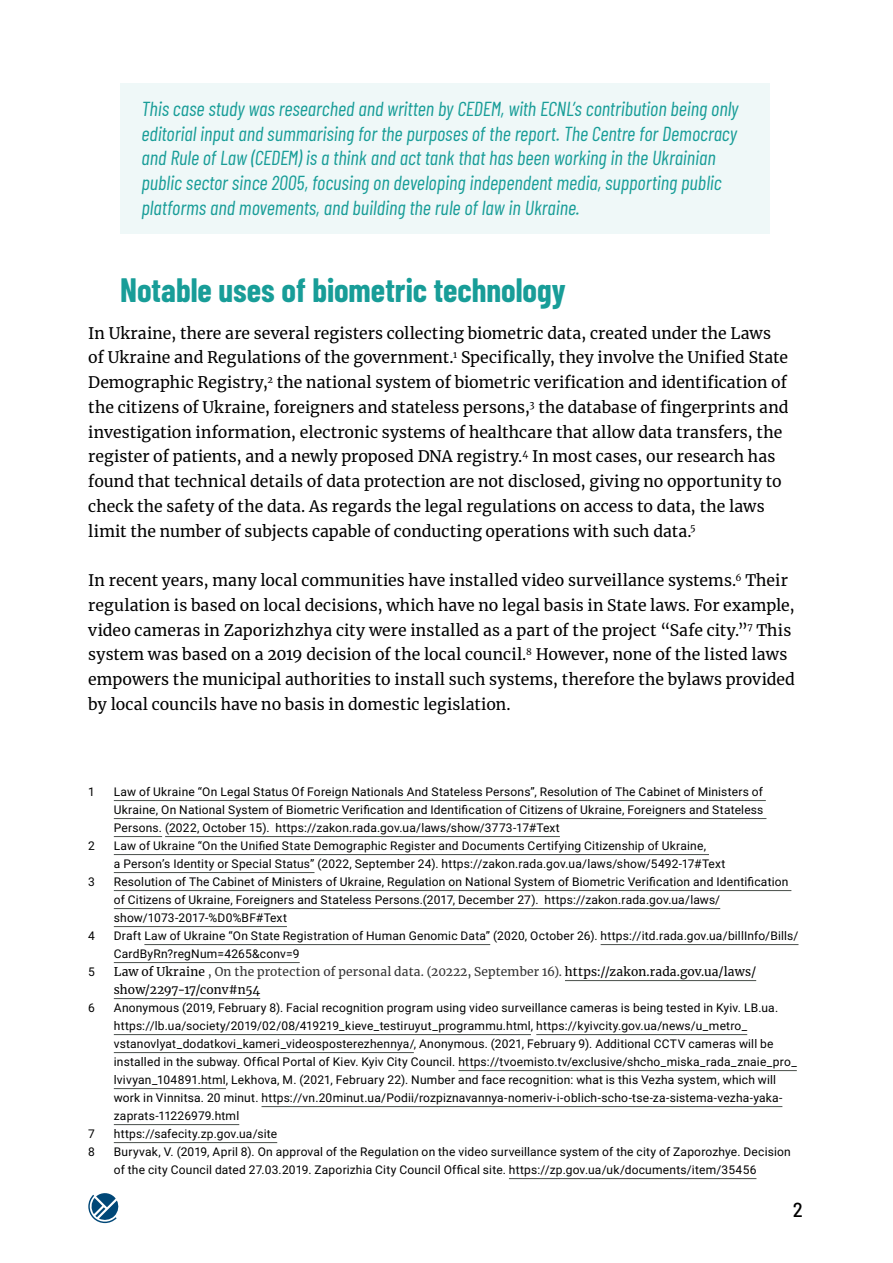
<style>
.page{position:relative;width:893px;height:1263px;background:#fff}
.page>*{position:absolute;margin:0;border:0;box-sizing:border-box;transform-origin:0 0}
.t1{font:700 33px "Barlow Condensed";color:#189d98}
.t2{font:italic 20.25px/24.8px "Barlow Condensed";color:#189d98}
.t3{font:500 semi-condensed 20.25px "Barlow";color:#000}
.t4{font:15.75px/24.8px "Merriweather";letter-spacing:.005em;color:#000}
.t5{font:12px/18px "Roboto";letter-spacing:.015em;color:#000}
.t6{font:12px/18px "Merriweather";letter-spacing:.015em;color:#000}
.s1{color:#333}
</style>
<div class="page">
<svg style="left:88px;top:1193px;width:31px;height:30px"></svg>
<div style="left:120px;top:83px;width:649px;height:151px;background:#eff8f8"></div>
<hr style="left:114px;top:800px;width:652px;height:1px;background:#494f4b">
<hr style="left:114px;top:818px;width:652px;height:1px;background:#494f4b">
<hr style="left:114px;top:836px;width:48px;height:1px;background:#494f4b">
<hr style="left:165px;top:836px;width:395px;height:1px;background:#494f4b">
<hr style="left:114px;top:854px;width:595px;height:1px;background:#494f4b">
<hr style="left:114px;top:872px;width:200px;height:1px;background:#494f4b">
<hr style="left:114px;top:890px;width:677px;height:1px;background:#494f4b">
<hr style="left:114px;top:908px;width:606px;height:1px;background:#494f4b">
<hr style="left:114px;top:926px;width:173px;height:1px;background:#494f4b">
<hr style="left:144px;top:944px;width:346px;height:1px;background:#494f4b">
<hr style="left:601px;top:944px;width:197px;height:1px;background:#494f4b">
<hr style="left:114px;top:962px;width:186px;height:1px;background:#494f4b">
<hr style="left:565px;top:980px;width:191px;height:1px;background:#494f4b">
<hr style="left:114px;top:998px;width:146px;height:1px;background:#494f4b">
<hr style="left:114px;top:1034px;width:417px;height:1px;background:#494f4b">
<hr style="left:536px;top:1034px;width:211px;height:1px;background:#494f4b">
<hr style="left:114px;top:1052px;width:300px;height:1px;background:#494f4b">
<hr style="left:458px;top:1070px;width:339px;height:1px;background:#494f4b">
<hr style="left:114px;top:1088px;width:112px;height:1px;background:#494f4b">
<hr style="left:261px;top:1106px;width:521px;height:1px;background:#494f4b">
<hr style="left:114px;top:1124px;width:125px;height:1px;background:#494f4b">
<hr style="left:114px;top:1142px;width:163px;height:1px;background:#494f4b">
<hr style="left:509px;top:1178px;width:247px;height:1px;background:#494f4b">
<p class="t2" style="left:141px;top:95px;width:599px">This case study was researched and written by CEDEM, with ECNL’s contribution being only editorial input and summarising for the purposes of the report. The Centre for Democracy and Rule of Law (CEDEM) is a think and act tank that has been working in the Ukrainian public sector since 2005, focusing on developing independent media, supporting public platforms and movements, and building the rule of law in Ukraine.</p>
<h1 class="t1" style="left:120px;top:266px;width:447px">Notable uses of biometric technology</h1>
<p class="t4" style="left:88px;top:320px;width:702px">In Ukraine, there are several registers collecting biometric data, created under the Laws of Ukraine and Regulations of the government.<sup>1</sup> Specifically, they involve the Unified State Demographic Registry,<sup>2</sup> the national system of biometric verification and identification of the citizens of Ukraine, foreigners and stateless persons,<sup>3</sup> the database of fingerprints and investigation information, electronic systems of healthcare that allow data transfers, the register of patients, and a newly proposed DNA registry.<sup>4</sup> In most cases, our research has found that technical details of data protection are not disclosed, giving no opportunity to check the safety of the data. As regards the legal regulations on access to data, the laws limit the number of subjects capable of conducting operations with such data.<sup>5</sup></p>
<p class="t4" style="left:88px;top:568px;width:708px">In recent years, many local communities have installed video surveillance systems.<sup>6</sup> Their regulation is based on local decisions, which have no legal basis in State laws. For example, video cameras in Zaporizhzhya city were installed as a part of the project “Safe city.”<sup>7</sup> This system was based on a 2019 decision of the local council.<sup>8</sup> However, none of the listed laws empowers the municipal authorities to install such systems, therefore the bylaws provided by local councils have no basis in domestic legislation.</p>
<p class="t5" style="left:88px;top:782px;width:8px">1</p>
<p class="t5" style="left:114px;top:782px;width:651px;text-align:justify">Law of Ukraine “On Legal Status Of Foreign Nationals And Stateless Persons”, Resolution of The Cabinet of Ministers of Ukraine, On National System of Biometric Verification and Identification of Citizens of Ukraine, Foreigners and Stateless Persons. (2022, October 15). https://zakon.rada.gov.ua/laws/show/3773-17#Text</p>
<p class="t5" style="left:88px;top:836px;width:8px">2</p>
<p class="t5" style="left:114px;top:836px;width:613px">Law of Ukraine “On the Unified State Demographic Register and Documents Certifying Citizenship of Ukraine,<br>a Person’s Identity or Special Status” (2022, September 24). https://zakon.rada.gov.ua/laws/show/5492-17#Text</p>
<p class="t5" style="left:88px;top:872px;width:8px">3</p>
<p class="t5" style="left:114px;top:872px;width:676px">Resolution of The Cabinet of Ministers of Ukraine, Regulation on National System of Biometric Verification and Identification of Citizens of Ukraine, Foreigners and Stateless Persons.(2017, December 27). https://zakon.rada.gov.ua/laws/ show/1073-2017-%D0%BF#Text</p>
<p class="t5" style="left:88px;top:926px;width:8px">4</p>
<p class="t5" style="left:114px;top:926px;width:686px">Draft Law of Ukraine “On State Registration of Human Genomic Data” (2020, October 26). https://itd.rada.gov.ua/billInfo/Bills/<br>CardByRn?regNum=4265&amp;conv=9</p>
<p class="t5" style="left:88px;top:962px;width:8px">5</p>
<p class="t6" style="left:114px;top:962px;width:644px">Law of Ukraine <span class="s1">, On the protection of personal data. (20222, September 16).</span> https://zakon.rada.gov.ua/laws/ show/2297-17/conv#n54</p>
<p class="t5" style="left:88px;top:998px;width:8px">6</p>
<p class="t5" style="left:114px;top:998px;width:684px">Anonymous (2019, February 8). Facial recognition program using video surveillance cameras is being tested in Kyiv. LB.ua. https://lb.ua/society/2019/02/08/419219_kieve_testiruyut_programmu.html, https://kyivcity.gov.ua/news/u_metro_ vstanovlyat_dodatkovi_kameri_videosposterezhennya/, Anonymous. (2021, February 9). Additional CCTV cameras will be installed in the subway. Offical Portal of Kiev. Kyiv City Council. https://tvoemisto.tv/exclusive/shcho_miska_rada_znaie_pro_ lvivyan_104891.html, Lekhova, M. (2021, February 22). Number and face recognition: what is this Vezha system, which will work in Vinnitsa. 20 minut. https://vn.20minut.ua/Podii/rozpiznavannya-nomeriv-i-oblich-scho-tse-za-sistema-vezha-yaka&shy;zaprats-11226979.html</p>
<p class="t5" style="left:88px;top:1124px;width:8px">7</p>
<p class="t5" style="left:114px;top:1124px;width:165px">https://safecity.zp.gov.ua/site</p>
<p class="t5" style="left:88px;top:1142px;width:8px">8</p>
<p class="t5" style="left:114px;top:1142px;width:678px">Buryvak, V. (2019, April 8). On approval of the Regulation on the video surveillance system of the city of Zaporozhye. Decision of the city Council dated 27.03.2019. Zaporizhia City Council Offical site. https://zp.gov.ua/uk/documents/item/35456</p>
<h2 class="t3" style="left:793px;top:1195px;width:12px">2</h2>
</div>
